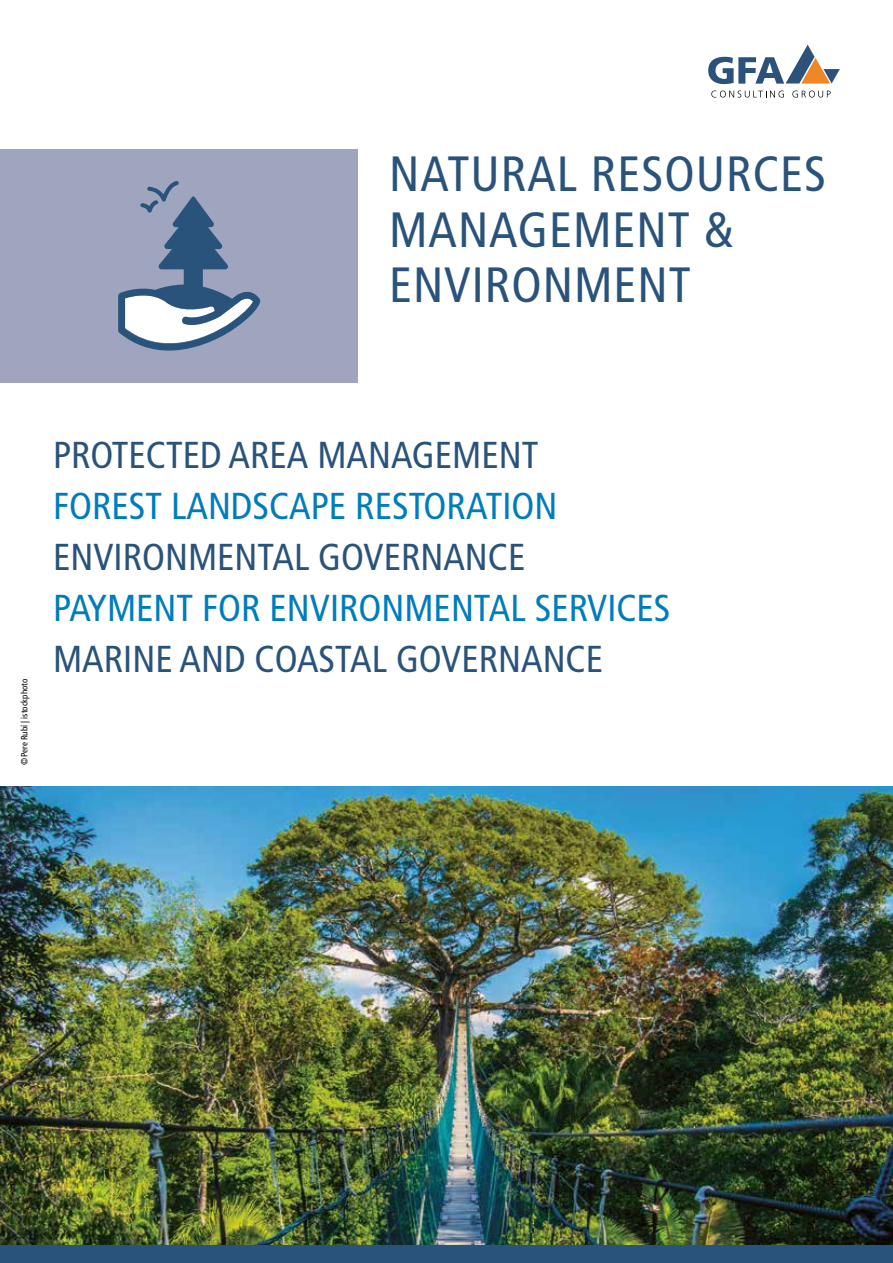
<style>
.page{position:relative;width:893px;height:1263px;background:#fff}
.page>*{position:absolute;margin:0;border:0;box-sizing:border-box;transform-origin:0 0}
.t1{font:condensed 49.5px/55.5px "Frutiger LT Std";letter-spacing:.02em;color:#2a537b}
.t2{font:condensed 37.5px "Frutiger LT Std";color:#2a537b}
.t3{font:condensed 37.5px "Frutiger LT Std";color:#007cbd}
.t4{font:condensed 9px "Frutiger LT Std";color:#000}
</style>
<div class="page">
<svg style="left:711px;top:91px;width:73px;height:7px"></svg>
<svg style="left:792px;top:91px;width:39px;height:7px"></svg>
<svg style="left:708px;top:45px;width:132px;height:39px"></svg>
<img style="left:0;top:787px;width:893px;height:459px">
<div style="left:0;top:149px;width:357px;height:234px;background:#9fa5be"></div>
<div style="left:0;top:1246px;width:893px;height:17px;background:#2a537b"></div>
<svg style="left:118px;top:181px;width:142px;height:170px"></svg>
<h1 class="t1" style="left:389px;top:147px;width:439px">NATURAL RESOURCES<br>MANAGEMENT &amp;<br>ENVIRONMENT</h1>
<p class="t4" style="left:19px;top:765px;width:88px;rotate:-90deg">©Pere Rubí | istockphoto</p>
<p class="t2" style="left:53px;top:433px;width:487px">PROTECTED AREA MANAGEMENT</p>
<p class="t3" style="left:53px;top:484px;width:506px">FOREST LANDSCAPE RESTORATION</p>
<p class="t2" style="left:53px;top:535px;width:474px">ENVIRONMENTAL GOVERNANCE</p>
<p class="t3" style="left:53px;top:586px;width:619px">PAYMENT FOR ENVIRONMENTAL SERVICES</p>
<p class="t2" style="left:53px;top:637px;width:551px">MARINE AND COASTAL GOVERNANCE</p>
</div>
